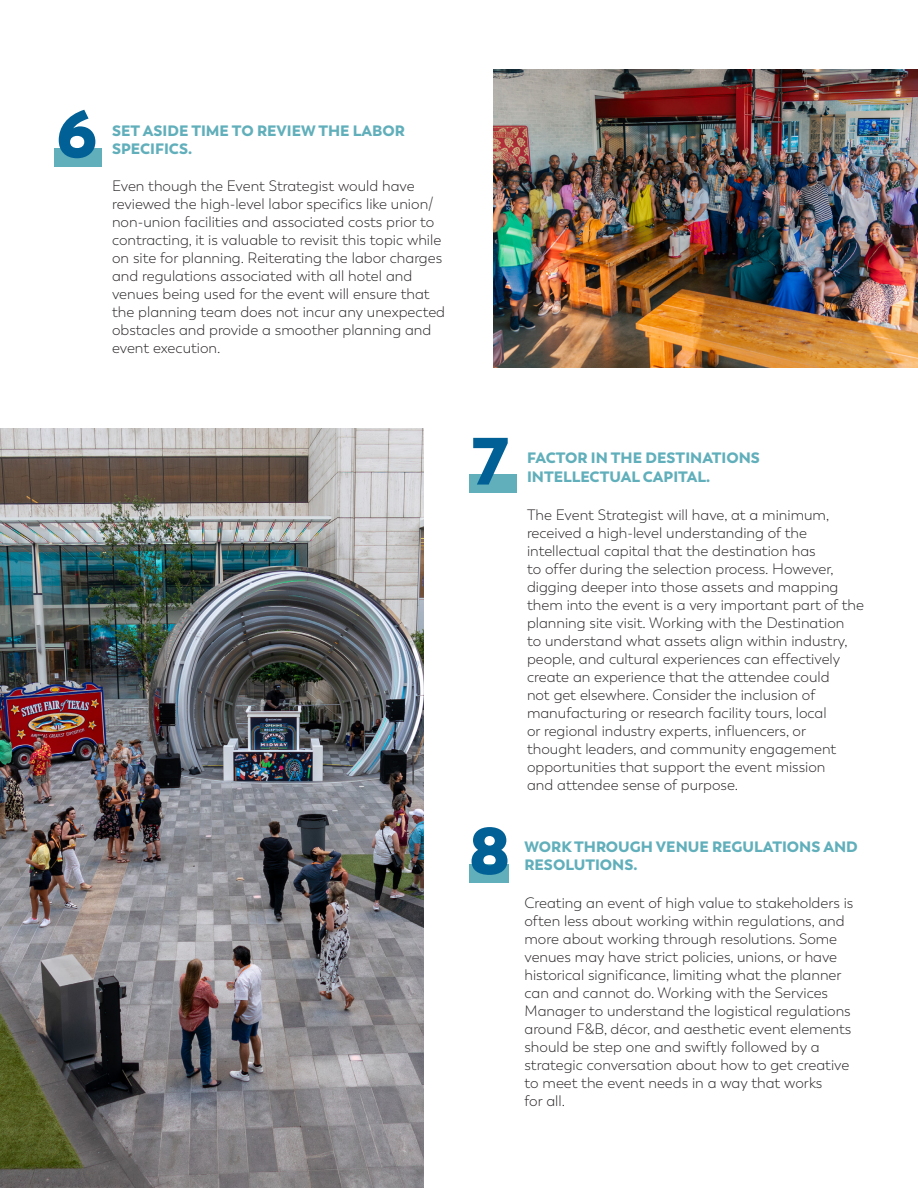
<style>
.page{position:relative;width:918px;height:1188px;background:#fff}
.page>*{position:absolute;margin:0;border:0;box-sizing:border-box;transform-origin:0 0}
.Body{font:800 66.45px "Trenda";color:#016197}
.t1{font:300 15px/18px "Trenda";color:#231f20}
.t2{font:900 15px/18px "Trenda";color:#61afbb}
</style>
<div class="page">
<div style="left:54px;top:148px;width:48px;height:18px;background:#61afbb"></div>
<div style="left:469px;top:475px;width:47px;height:18px;background:#61afbb"></div>
<div style="left:469px;top:864px;width:40px;height:19px;background:#61afbb"></div>
<img style="left:0;top:429px;width:424px;height:759px">
<img style="left:493px;top:70px;width:425px;height:297px">
<p class="Body" style="left:57px;top:91px;width:42px">6</p>
<p class="t2" style="left:112px;top:122px;width:294px">SET ASIDE TIME TO REVIEW THE LABOR<br>SPECIFICS.</p>
<p class="t1" style="left:112px;top:177px;width:335px">Even though the Event Strategist would have reviewed the high-level labor specifics like union/ non-union facilities and associated costs prior to contracting, it is valuable to revisit this topic while on site for planning. Reiterating the labor charges and regulations associated with all hotel and venues being used for the event will ensure that the planning team does not incur any unexpected obstacles and provide a smoother planning and event execution.</p>
<p class="Body" style="left:472px;top:418px;width:37px">7</p>
<p class="Body" style="left:469px;top:808px;width:43px">8</p>
<p class="t2" style="left:527px;top:447px;width:235px;line-height:19.8px">FACTOR IN THE DESTINATIONS<br>INTELLECTUAL CAPITAL.</p>
<p class="t1" style="left:527px;top:506px;width:338px">The Event Strategist will have, at a minimum, received a high-level understanding of the intellectual capital that the destination has<br>to offer during the selection process. However, digging deeper into those assets and mapping them into the event is a very important part of the planning site visit. Working with the Destination<br>to understand what assets align within industry, people, and cultural experiences can effectively create an experience that the attendee could<br>not get elsewhere. Consider the inclusion of manufacturing or research facility tours, local<br>or regional industry experts, influencers, or thought leaders, and community engagement opportunities that support the event mission<br>and attendee sense of purpose.</p>
<p class="t2" style="left:525px;top:838px;width:335px">WORK THROUGH VENUE REGULATIONS AND<br>RESOLUTIONS.</p>
<p class="t1" style="left:525px;top:894px;width:330px">Creating an event of high value to stakeholders is often less about working within regulations, and more about working through resolutions. Some venues may have strict policies, unions, or have historical significance, limiting what the planner can and cannot do. Working with the Services Manager to understand the logistical regulations around F&amp;B, décor, and aesthetic event elements should be step one and swiftly followed by a strategic conversation about how to get creative to meet the event needs in a way that works<br>for all.</p>
</div>
